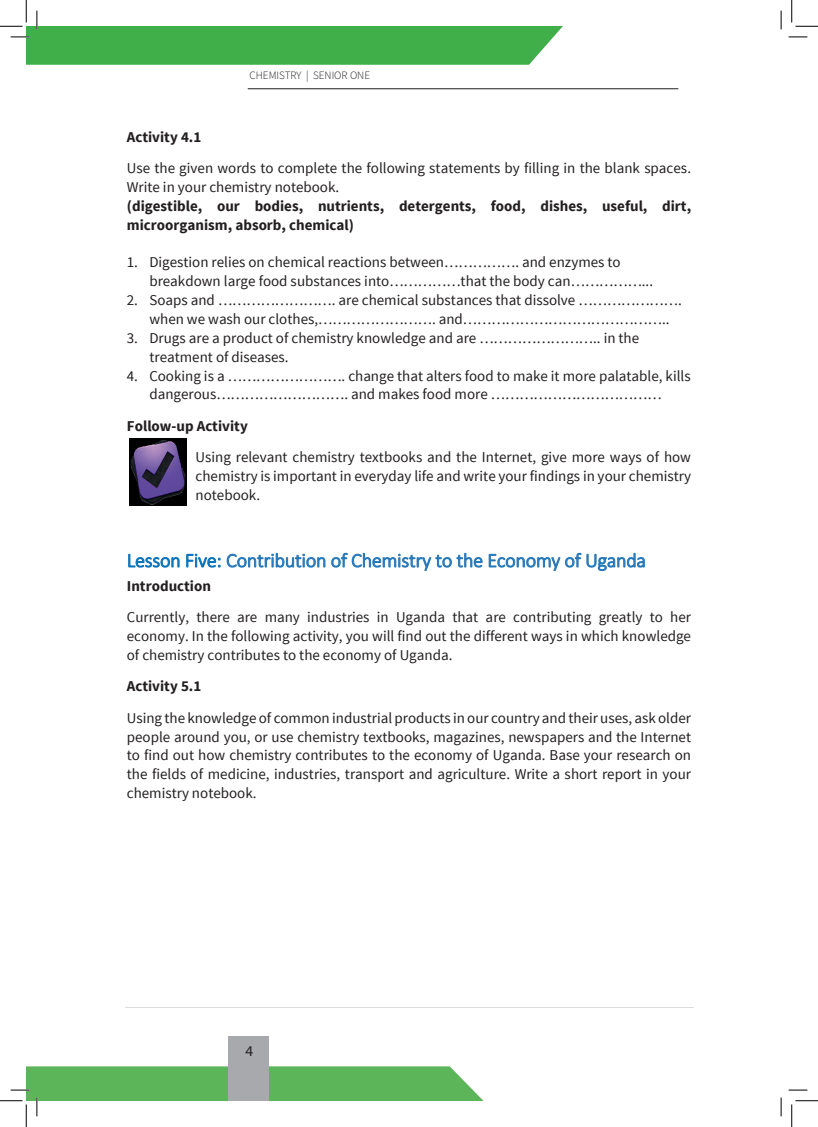
<style>
.page{position:relative;width:818px;height:1127px;background:#fff}
.page>*{position:absolute;margin:0;border:0;box-sizing:border-box;transform-origin:0 0}
.t1{font:300 20px "Calibri";letter-spacing:-.01em;color:#2778b9}
.t2{font:15px/18.9px "Source Sans Pro";color:#231f20}
.t3{font:700 15px/18.9px "Source Sans Pro";color:#231f20}
.t4{font:15px "Myriad Pro";color:#231f20}
.t5{font:300 11.25px "Source Sans Pro";color:#231f20}
.s1{color:#0873bb}
</style>
<div class="page">
<div style="left:228px;top:1035px;width:41px;height:65px;background:#a8a9ad"></div>
<hr style="left:248px;top:88px;width:430px;height:1px;background:#231f20">
<hr style="left:125px;top:1006px;width:568px;height:1px;background:#dcdddf">
<img style="left:130px;top:438px;width:56px;height:67px">
<svg style="left:788px;top:36px;width:19px;height:2px"></svg>
<svg style="left:788px;top:1089px;width:19px;height:1px"></svg>
<svg style="left:780px;top:11px;width:2px;height:18px"></svg>
<svg style="left:780px;top:1097px;width:2px;height:18px"></svg>
<svg style="left:0;top:0;width:563px;height:65px"></svg>
<svg style="left:0;top:1066px;width:484px;height:60px"></svg>
<svg style="left:791px;top:0;width:27px;height:27px"></svg>
<svg style="left:791px;top:1100px;width:27px;height:26px"></svg>
<p class="t5" style="left:250px;top:68px;width:122px">CHEMISTRY | SENIOR ONE</p>
<p class="t3" style="left:127px;top:128px;width:76px">Activity 4.1</p>
<p class="t2" style="left:127px;top:159px;width:566px">Use the given words to complete the following statements by filling in the blank spaces.<br>Write in your chemistry notebook.</p>
<p class="t3" style="left:127px;top:197px;width:566px">(digestible, our bodies, nutrients, detergents, food, dishes, useful, dirt, microorganism, absorb, chemical)</p>
<p class="t2" style="left:149px;top:253px;width:505px;text-indent:-22px">1. Digestion relies on chemical reactions between……………. and enzymes to breakdown large food substances into……………that the body can……………...</p>
<p class="t2" style="left:149px;top:291px;width:534px;text-indent:-22px">2. Soaps and ……………………. are chemical substances that dissolve …………………. when we wash our clothes,……………………. and……………………………………..</p>
<p class="t2" style="left:149px;top:328px;width:491px;text-indent:-22px">3. Drugs are a product of chemistry knowledge and are …………………….. in the treatment of diseases.</p>
<p class="t2" style="left:127px;top:366px;width:565px;text-align:center">4. Cooking is a ……………………. change that alters food to make it more palatable, kills dangerous………………………. and makes food more ………………………………</p>
<p class="t3" style="left:127px;top:417px;width:122px">Follow-up Activity</p>
<p class="t2" style="left:196px;top:448px;width:497px;text-align:justify">Using relevant chemistry textbooks and the Internet, give more ways of how chemistry is important in everyday life and write your findings in your chemistry notebook.</p>
<h1 class="t1" style="left:127px;top:548px;width:520px"><span class="s1">Lesson Five:</span> Contribution of Chemistry to the Economy of Uganda</h1>
<p class="t3" style="left:127px;top:576px;width:86px">Introduction</p>
<p class="t2" style="left:127px;top:608px;width:566px;text-align:justify">Currently, there are many industries in Uganda that are contributing greatly to her economy. In the following activity, you will find out the different ways in which knowledge of chemistry contributes to the economy of Uganda.</p>
<p class="t3" style="left:127px;top:677px;width:76px">Activity 5.1</p>
<p class="t2" style="left:127px;top:708px;width:566px;text-align:justify">Using the knowledge of common industrial products in our country and their uses, ask older people around you, or use chemistry textbooks, magazines, newspapers and the Internet to find out how chemistry contributes to the economy of Uganda. Base your research on the fields of medicine, industries, transport and agriculture. Write a short report in your chemistry notebook.</p>
<p class="t4" style="left:245px;top:1041px;width:9px">4</p>
</div>
